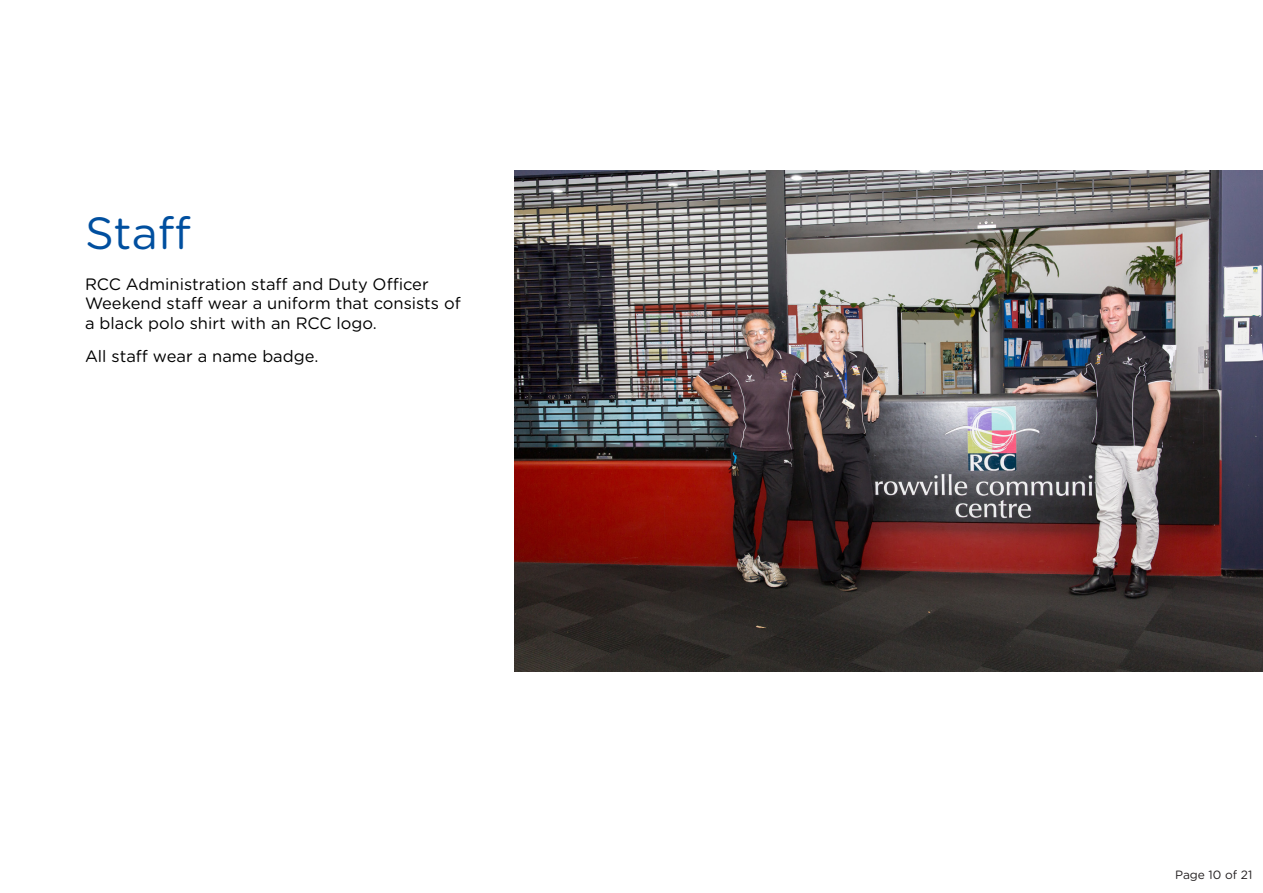
<style>
.page{position:relative;width:1263px;height:893px;background:#fff}
.page>*{position:absolute;margin:0;border:0;box-sizing:border-box;transform-origin:0 0}
.t1{font:45px "Gotham Rounded";color:#004f9f}
.t2{font:16.5px/19.8px "Gotham Rounded";color:#000}
.t3{font:12px "Gotham Rounded";color:#231f20}
</style>
<div class="page">
<img style="left:514px;top:170px;width:749px;height:502px">
<p class="t1" style="left:85px;top:202px;width:107px">Staff</p>
<p class="t2" style="left:85px;top:273px;width:377px">RCC Administration staff and Duty Officer<br>Weekend staff wear a uniform that consists of a black polo shirt with an RCC logo.</p>
<p class="t2" style="left:85px;top:345px;width:235px">All staff wear a name badge.</p>
<p class="t3" style="left:1175px;top:867px;width:79px">Page 10 of 21</p>
</div>
